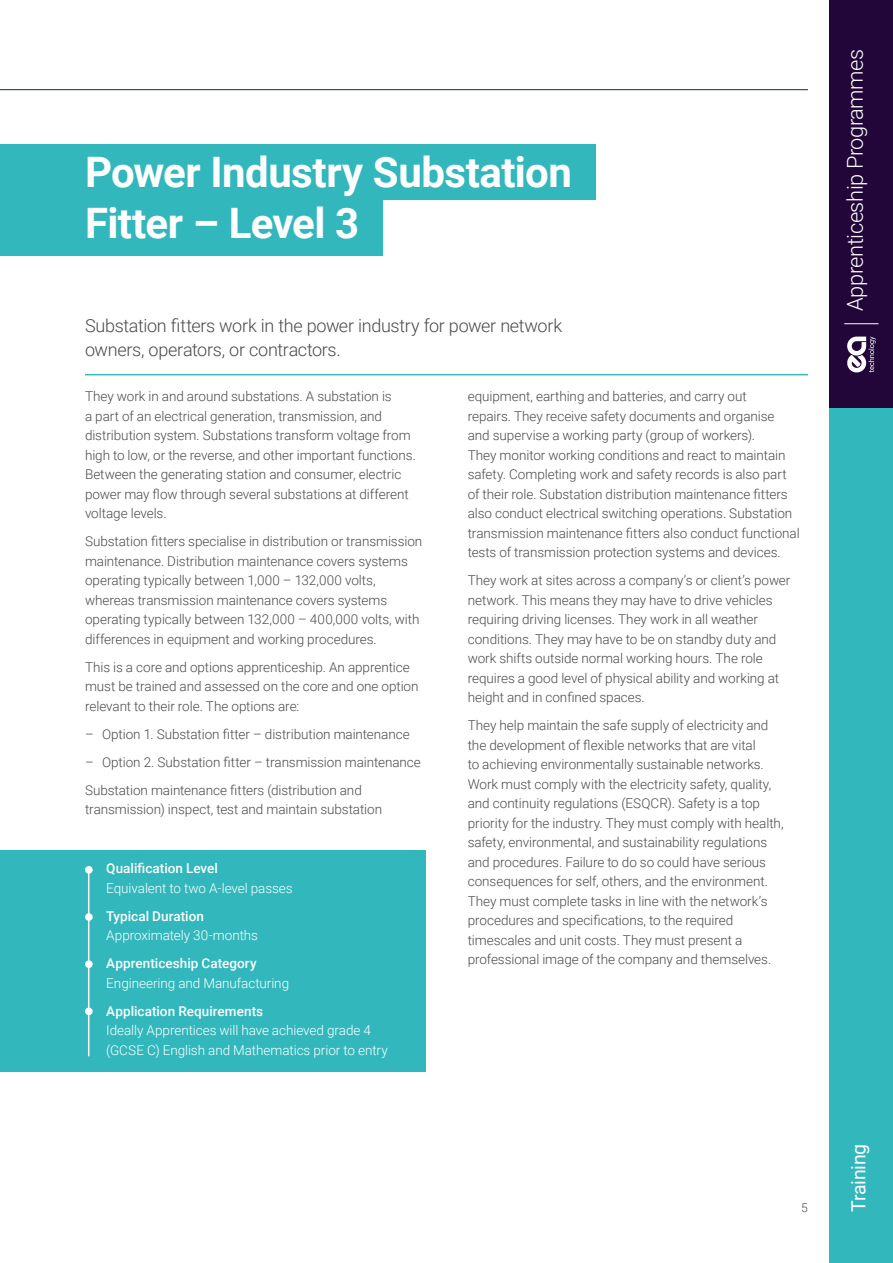
<style>
.page{position:relative;width:893px;height:1263px;background:#fff}
.page>*{position:absolute;margin:0;border:0;box-sizing:border-box;transform-origin:0 0}
.t1{font:700 42px/51px "Roboto";letter-spacing:-.01em;color:#fff}
.t2{font:300 21.9px "Roboto";letter-spacing:-.02em;color:#fff}
.t3{font:19.5px "Roboto";letter-spacing:-.01em;color:#fff}
.t4{font:300 18px/24px "Roboto";letter-spacing:-.015em;color:#4a4a49}
.t5{font:300 13.5px/19.5px "Roboto";letter-spacing:-.005em;color:#4a4a49}
.t6{font:300 13.5px/19.5px "Roboto";letter-spacing:-.005em;color:#fff}
.t7{font:500 13.5px "Roboto";letter-spacing:.005em;color:#fff}
.t8{font:300 12px "Roboto";color:#4a4a49}
</style>
<div class="page">
<div style="left:829px;top:0;width:64px;height:1263px;background:#31b7bc"></div>
<div style="left:829px;top:0;width:64px;height:408px;background:#220639"></div>
<svg style="left:847px;top:337px;width:29px;height:35px"></svg>
<hr style="left:844px;top:323px;width:34px;height:1px;background:#fff">
<hr style="left:0;top:89px;width:808px;height:1px;background:#08324a">
<div style="left:0;top:145px;width:595px;height:55px;background:#31b7bc"></div>
<div style="left:0;top:200px;width:383px;height:55px;background:#31b7bc"></div>
<hr style="left:85px;top:374px;width:723px;height:1px;background:#31b7bc">
<hr style="left:85px;top:375px;width:723px;height:1px;background:#31b7bc">
<div style="left:0;top:850px;width:425px;height:221px;background:#31b7bc"></div>
<hr style="left:88px;top:869px;width:1px;height:187px;background:#fff">
<div style="left:85px;top:866px;width:8px;height:8px;background:#fff;border-radius:50%"></div>
<div style="left:85px;top:913px;width:8px;height:8px;background:#fff;border-radius:50%"></div>
<div style="left:85px;top:960px;width:8px;height:8px;background:#fff;border-radius:50%"></div>
<div style="left:85px;top:1007px;width:8px;height:8px;background:#fff;border-radius:50%"></div>
<h1 class="t1" style="left:85px;top:145px;width:488px">Power Industry Substation<br>Fitter – Level 3</h1>
<h3 class="t4" style="left:85px;top:313px;width:479px">Substation fitters work in the power industry for power network owners, operators, or contractors.</h3>
<p class="t5" style="left:85px;top:386px;width:332px">They work in and around substations. A substation is<br>a part of an electrical generation, transmission, and distribution system. Substations transform voltage from high to low, or the reverse, and other important functions.<br>Between the generating station and consumer, electric power may flow through several substations at different voltage levels.</p>
<p class="t5" style="left:85px;top:531px;width:339px">Substation fitters specialise in distribution or transmission maintenance. Distribution maintenance covers systems operating typically between 1,000 – 132,000 volts, whereas transmission maintenance covers systems operating typically between 132,000 – 400,000 volts, with differences in equipment and working procedures.</p>
<p class="t5" style="left:85px;top:657px;width:335px">This is a core and options apprenticeship. An apprentice must be trained and assessed on the core and one option relevant to their role. The options are:</p>
<p class="t5" style="left:85px;top:724px;width:326px">– Option 1. Substation fitter – distribution maintenance</p>
<p class="t5" style="left:85px;top:747px;width:337px;line-height:28px">– Option 2. Substation fitter – transmission maintenance<br>Substation maintenance fitters (distribution and</p>
<p class="t5" style="left:85px;top:799px;width:299px">transmission) inspect, test and maintain substation</p>
<p class="t5" style="left:468px;top:386px;width:333px">equipment, earthing and batteries, and carry out<br>repairs. They receive safety documents and organise and supervise a working party (group of workers).<br>They monitor working conditions and react to maintain safety. Completing work and safety records is also part of their role. Substation distribution maintenance fitters also conduct electrical switching operations. Substation transmission maintenance fitters also conduct functional tests of transmission protection systems and devices.</p>
<p class="t5" style="left:468px;top:570px;width:324px">They work at sites across a company’s or client’s power network. This means they may have to drive vehicles requiring driving licenses. They work in all weather conditions. They may have to be on standby duty and work shifts outside normal working hours. The role requires a good level of physical ability and working at height and in confined spaces.</p>
<p class="t5" style="left:468px;top:715px;width:317px">They help maintain the safe supply of electricity and the development of flexible networks that are vital<br>to achieving environmentally sustainable networks.<br>Work must comply with the electricity safety, quality, and continuity regulations (ESQCR). Safety is a top priority for the industry. They must comply with health, safety, environmental, and sustainability regulations and procedures. Failure to do so could have serious consequences for self, others, and the environment.<br>They must complete tasks in line with the network’s procedures and specifications, to the required timescales and unit costs. They must present a professional image of the company and themselves.</p>
<p class="t7" style="left:106px;top:859px;width:113px">Qualification Level</p>
<p class="t6" style="left:106px;top:878px;width:188px">Equivalent to two A-level passes</p>
<p class="t7" style="left:106px;top:907px;width:99px">Typical Duration</p>
<p class="t6" style="left:106px;top:925px;width:153px">Approximately 30-months</p>
<p class="t7" style="left:106px;top:954px;width:152px">Apprenticeship Category</p>
<p class="t6" style="left:106px;top:973px;width:184px">Engineering and Manufacturing</p>
<p class="t7" style="left:106px;top:1001px;width:158px">Application Requirements</p>
<p class="t6" style="left:106px;top:1020px;width:283px">Ideally Apprentices will have achieved grade 4 (GCSE C) English and Mathematics prior to entry</p>
<p class="t8" style="left:801px;top:1199px;width:8px">5</p>
<h2 class="t2" style="left:839px;top:311px;width:264px;rotate:-90deg">Apprenticeship Programmes</h2>
<h3 class="t3" style="left:845px;top:1212px;width:70px;rotate:-90deg">Training</h3>
</div>
